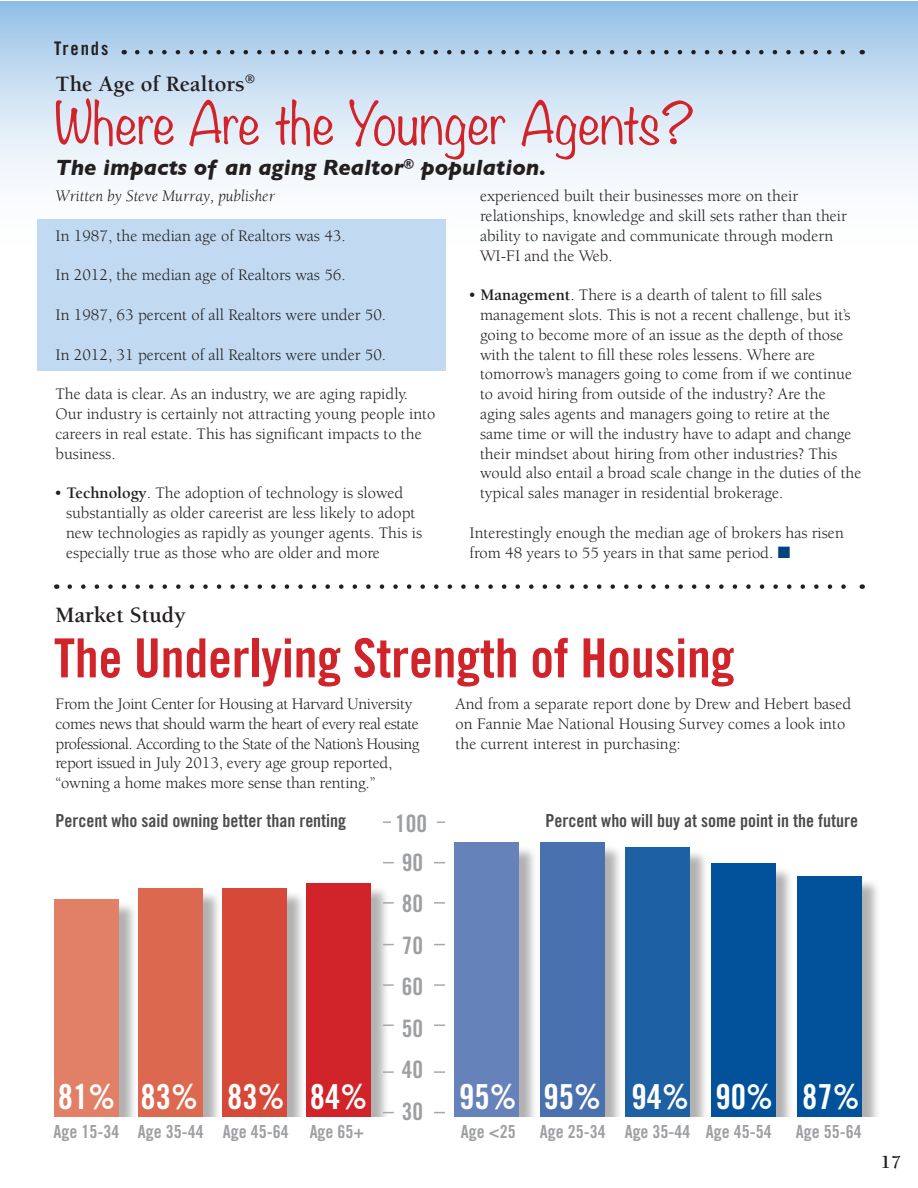
<style>
.page{position:relative;width:918px;height:1188px;background:#fff}
.page>*{position:absolute;margin:0;border:0;box-sizing:border-box;transform-origin:0 0}
.t1{font:54px "Trade Gothic LT Std Bd Cn 20";letter-spacing:-.005em;color:#d1232a}
.t2{font:300 52.5px "Noteworthy";color:#d1232a}
.t3{font:34.5px "Trade Gothic LT Std Bd Cn 20";color:#fff}
.t4{font:24px "Trade Gothic LT Std Bd Cn 20";color:#9d9fa2}
.t5{font:italic 700 22.5px "Gill Sans";color:#231f20}
.t6{font:700 22.5px "Berkeley";color:#231f20}
.t7{font:18.75px "Trade Gothic LT Std Bd Cn 20";letter-spacing:.1em;color:#231f20}
.t8{font:700 18.75px "Berkeley";color:#231f20}
.t9{font:18px "Trade Gothic LT Std Bd Cn 20";color:#4b4c4d}
.t10{font:18px "Trade Gothic LT Std Bd Cn 20";color:#9d9fa2}
.t11{font:16.5px/19.8px "Berkeley";color:#231f20}
.t12{font:16.5px/19.8px "Berkeley";letter-spacing:-.02em;color:#231f20}
.t13{font:italic 16.5px "Berkeley";color:#231f20}
.s1{font-weight:700}
.s2{color:#00447b}
</style>
<div class="page">
<svg style="left:0;top:1px;width:918px;height:181px;background:#cadff2"></svg>
<div style="left:37px;top:219px;width:409px;height:152px;background:#c2daf1"></div>
<svg style="left:137px;top:50px;width:718px;height:4px;background:#8da1b5"></svg>
<svg style="left:70px;top:584px;width:776px;height:5px"></svg>
<div style="left:56px;top:901px;width:82px;height:234px;background:#231f20;opacity:.35"></div>
<div style="left:54px;top:899px;width:65px;height:218px;background:#e18066"></div>
<div style="left:457px;top:845px;width:81px;height:290px;background:#231f20;opacity:.35"></div>
<div style="left:454px;top:843px;width:65px;height:274px;background:#6582ba"></div>
<div style="left:140px;top:890px;width:82px;height:246px;background:#231f20;opacity:.35"></div>
<div style="left:138px;top:888px;width:65px;height:229px;background:#dc684f"></div>
<div style="left:542px;top:845px;width:82px;height:291px;background:#231f20;opacity:.35"></div>
<div style="left:540px;top:842px;width:65px;height:275px;background:#4971af"></div>
<div style="left:224px;top:890px;width:82px;height:246px;background:#231f20;opacity:.35"></div>
<div style="left:222px;top:888px;width:65px;height:229px;background:#d64837"></div>
<div style="left:628px;top:849px;width:81px;height:287px;background:#231f20;opacity:.35"></div>
<div style="left:625px;top:847px;width:65px;height:270px;background:#1d60a4"></div>
<div style="left:308px;top:886px;width:82px;height:250px;background:#231f20;opacity:.35"></div>
<div style="left:306px;top:883px;width:65px;height:234px;background:#d1232a"></div>
<div style="left:713px;top:866px;width:82px;height:270px;background:#231f20;opacity:.35"></div>
<div style="left:711px;top:863px;width:65px;height:254px;background:#01529a"></div>
<div style="left:800px;top:878px;width:81px;height:257px;background:#231f20;opacity:.35"></div>
<div style="left:797px;top:876px;width:65px;height:241px;background:#01529a"></div>
<div style="left:39px;top:1117px;width:849px;height:23px;background:#fff"></div>
<svg style="left:437px;top:821px;width:8px;height:2px"></svg>
<svg style="left:434px;top:1071px;width:11px;height:2px"></svg>
<svg style="left:434px;top:984px;width:11px;height:2px"></svg>
<svg style="left:434px;top:902px;width:11px;height:2px"></svg>
<svg style="left:383px;top:821px;width:8px;height:2px"></svg>
<svg style="left:383px;top:1071px;width:11px;height:2px"></svg>
<svg style="left:383px;top:984px;width:11px;height:2px"></svg>
<svg style="left:383px;top:902px;width:11px;height:2px"></svg>
<svg style="left:383px;top:1024px;width:11px;height:2px"></svg>
<svg style="left:434px;top:1024px;width:11px;height:2px"></svg>
<p class="t7" style="left:54px;top:37px;width:56px">Trends</p>
<p class="t6" style="left:56px;top:72px;width:201px">The Age of Realtors<sup>®</sup></p>
<p class="t2" style="left:54px;top:77px;width:642px">Where Are the Younger Agents?</p>
<p class="t5" style="left:56px;top:155px;width:492px">The impacts of an aging Realtor<sup>®</sup> population.</p>
<p class="t13" style="left:56px;top:188px;width:221px">Written by Steve Murray, publisher</p>
<p class="t11" style="left:56px;top:226px;width:292px">In 1987, the median age of Realtors was 43.</p>
<p class="t11" style="left:56px;top:266px;width:292px">In 2012, the median age of Realtors was 56.</p>
<p class="t11" style="left:56px;top:305px;width:332px">In 1987, 63 percent of all Realtors were under 50.</p>
<p class="t11" style="left:56px;top:345px;width:332px">In 2012, 31 percent of all Realtors were under 50.</p>
<p class="t11" style="left:56px;top:384px;width:381px">The data is clear. As an industry, we are aging rapidly.<br>Our industry is certainly not attracting young people into careers in real estate. This has significant impacts to the business.</p>
<p class="t11" style="left:66px;top:483px;width:358px;text-indent:-12px">• <span class="s1">Technology</span>. The adoption of technology is slowed substantially as older careerist are less likely to adopt new technologies as rapidly as younger agents. This is especially true as those who are older and more</p>
<p class="t6" style="left:56px;top:603px;width:132px">Market Study</p>
<p class="t11" style="left:480px;top:187px;width:369px">experienced built their businesses more on their relationships, knowledge and skill sets rather than their ability to navigate and communicate through modern WI-FI and the Web.</p>
<p class="t11" style="left:480px;top:286px;width:383px;text-indent:-12px">• <span class="s1">Management</span>. There is a dearth of talent to fill sales management slots. This is not a recent challenge, but it’s going to become more of an issue as the depth of those with the talent to fill these roles lessens. Where are tomorrow’s managers going to come from if we continue to avoid hiring from outside of the industry? Are the aging sales agents and managers going to retire at the same time or will the industry have to adapt and change their mindset about hiring from other industries? This would also entail a broad scale change in the duties of the typical sales manager in residential brokerage.</p>
<p class="t11" style="left:470px;top:523px;width:376px">Interestingly enough the median age of brokers has risen from 48 years to 55 years in that same period. <span class="s2">■</span></p>
<p class="t1" style="left:54px;top:625px;width:682px">The Underlying Strength of Housing</p>
<p class="t12" style="left:56px;top:694px;width:366px">From the Joint Center for Housing at Harvard University comes news that should warm the heart of every real estate professional. According to the State of the Nation’s Housing report issued in July 2013, every age group reported, “owning a home makes more sense than renting.”</p>
<p class="t11" style="left:456px;top:694px;width:397px">And from a separate report done by Drew and Hebert based on Fannie Mae National Housing Survey comes a look into the current interest in purchasing:</p>
<p class="t9" style="left:56px;top:810px;width:292px">Percent who said owning better than renting</p>
<p class="t9" style="left:545px;top:810px;width:314px">Percent who will buy at some point in the future</p>
<p class="t4" style="left:395px;top:809px;width:33px">100</p>
<p class="t4" style="left:402px;top:847px;width:23px">90</p>
<p class="t4" style="left:402px;top:889px;width:23px">80</p>
<p class="t4" style="left:402px;top:931px;width:23px">70</p>
<p class="t4" style="left:402px;top:972px;width:23px">60</p>
<p class="t4" style="left:402px;top:1014px;width:23px">50</p>
<p class="t4" style="left:402px;top:1055px;width:23px">40</p>
<p class="t4" style="left:402px;top:1097px;width:23px">30</p>
<p class="t3" style="left:58px;top:1076px;width:59px">81%</p>
<p class="t3" style="left:140px;top:1076px;width:59px">83%</p>
<p class="t3" style="left:227px;top:1076px;width:59px">83%</p>
<p class="t3" style="left:310px;top:1076px;width:59px">84%</p>
<p class="t3" style="left:459px;top:1076px;width:59px">95%</p>
<p class="t3" style="left:543px;top:1076px;width:59px">95%</p>
<p class="t3" style="left:632px;top:1076px;width:59px">94%</p>
<p class="t3" style="left:716px;top:1076px;width:59px">90%</p>
<p class="t3" style="left:802px;top:1076px;width:59px">87%</p>
<p class="t10" style="left:53px;top:1121px;width:67px">Age 15-34</p>
<p class="t10" style="left:138px;top:1121px;width:67px">Age 35-44</p>
<p class="t10" style="left:223px;top:1121px;width:67px">Age 45-64</p>
<p class="t10" style="left:310px;top:1121px;width:56px">Age 65+</p>
<p class="t10" style="left:461px;top:1121px;width:56px">Age &lt;25</p>
<p class="t10" style="left:540px;top:1121px;width:67px">Age 25-34</p>
<p class="t10" style="left:625px;top:1121px;width:67px">Age 35-44</p>
<p class="t10" style="left:706px;top:1121px;width:67px">Age 45-54</p>
<p class="t10" style="left:796px;top:1121px;width:67px">Age 55-64</p>
<p class="t8" style="left:881px;top:1152px;width:22px">17</p>
</div>
